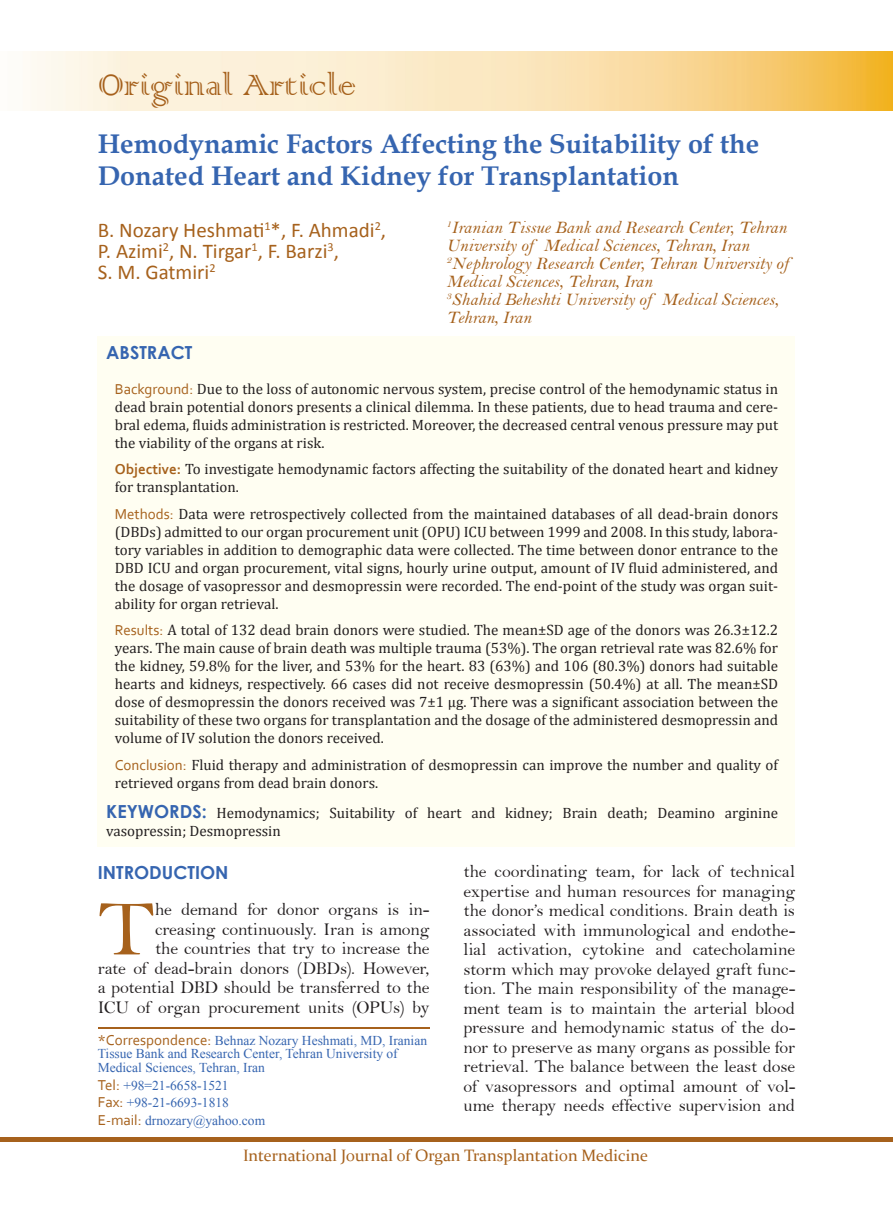
<style>
.page{position:relative;width:893px;height:1212px;background:#fff}
.page>*{position:absolute;margin:0;border:0;box-sizing:border-box;transform-origin:0 0}
.Body_first_Para{font:79.65px "Bell";color:#a6611c}
.Type_of_Article{font:39px "Colonna";color:#a6611c}
.t1{font:700 27px/32.4px "Book Antiqua";color:#3665b0}
.Authors{font:21px/21px "Calibri";color:#a6611c}
.Body_first_Para-2{font:18px/19.5px "Bell";letter-spacing:-.01em;color:#231f20;text-align:right}
.Affiliation{font:18px/18px "Bell MT Italic";color:#a6611c}
.Heading{font:700 18px "Century Gothic";color:#3665b0}
.t2{font:16.5px "Constantia";color:#a6611c}
.Abstract{font:15px/18px "Cambria";color:#231f20;text-align:justify}
.Key_word{font:15px/18px "Cambria";color:#231f20}
.Corespondence{font:13.5px/13.5px "Times New Roman";color:#3665b0}
.s1{font-family:"Corbel";color:#a6611c}
.s2{font-family:"Corbel";font-weight:700;color:#a6611c}
.s3{font-family:"Century Gothic";font-weight:700;font-size:18px;color:#3665b0}
.s4{font-family:"Corbel";font-size:15px;color:#a6611c}
</style>
<div class="page">
<div style="left:0;top:1137px;width:893px;height:5px;background:#a6611c"></div>
<img style="left:30px;top:52px;width:863px;height:59px">
<hr style="left:98px;top:1027px;width:332px;height:2px;background:#a6611c">
<div style="left:98px;top:337px;width:697px;height:510px;background:#fffef2"></div>
<p class="Type_of_Article" style="left:99px;top:59px;width:259px">Original Article</p>
<p class="t1" style="left:98px;top:127px;width:663px">Hemodynamic Factors Affecting the Suitability of the<br>Donated Heart and Kidney for Transplantation</p>
<p class="Authors" style="left:98px;top:219px;width:290px">B. Nozary Heshmati<sup>1</sup>*, F. Ahmadi<sup>2</sup>,<br>P. Azimi<sup>2</sup>, N. Tirgar<sup>1</sup>, F. Barzi<sup>3</sup>,<br>S. M. Gatmiri<sup>2</sup></p>
<p class="Affiliation" style="left:446px;top:218px;width:342px"><sup>1</sup>Iranian Tissue Bank and Research Center, Tehran<br>University of Medical Sciences, Tehran, Iran</p>
<p class="Affiliation" style="left:446px;top:254px;width:343px"><sup>2</sup>Nephrology Research Center, Tehran University of<br>Medical Sciences, Tehran, Iran</p>
<p class="Affiliation" style="left:446px;top:290px;width:333px"><sup>3</sup>Shahid Beheshti University of Medical Sciences,<br>Tehran, Iran</p>
<p class="Heading" style="left:106px;top:339px;width:88px">ABSTRACT</p>
<p class="Abstract" style="left:115px;top:380px;width:665px"><span class="s1">Background:</span> Due to the loss of autonomic nervous system, precise control of the hemodynamic status in dead brain potential donors presents a clinical dilemma. In these patients, due to head trauma and cere&shy;bral edema, fluids administration is restricted. Moreover, the decreased central venous pressure may put the viability of the organs at risk.</p>
<p class="Abstract" style="left:115px;top:460px;width:665px"><span class="s2">Objective:</span> To investigate hemodynamic factors affecting the suitability of the donated heart and kidney for transplantation.</p>
<p class="Abstract" style="left:115px;top:505px;width:665px"><span class="s1">Methods:</span> Data were retrospectively collected from the maintained databases of all dead-brain donors (DBDs) admitted to our organ procurement unit (OPU) ICU between 1999 and 2008. In this study, labora&shy;tory variables in addition to demographic data were collected. The time between donor entrance to the DBD ICU and organ procurement, vital signs, hourly urine output, amount of IV fluid administered, and the dosage of vasopressor and desmopressin were recorded. The end-point of the study was organ suit&shy;ability for organ retrieval.</p>
<p class="Abstract" style="left:115px;top:621px;width:665px"><span class="s1">Results:</span> A total of 132 dead brain donors were studied. The mean±SD age of the donors was 26.3±12.2 years. The main cause of brain death was multiple trauma (53%). The organ retrieval rate was 82.6% for the kidney, 59.8% for the liver, and 53% for the heart. 83 (63%) and 106 (80.3%) donors had suitable hearts and kidneys, respectively. 66 cases did not receive desmopressin (50.4%) at all. The mean±SD dose of desmopressin the donors received was 7±1 µg. There was a significant association between the suitability of these two organs for transplantation and the dosage of the administered desmopressin and volume of IV solution the donors received.</p>
<p class="Abstract" style="left:115px;top:756px;width:665px"><span class="s1">Conclusion:</span> Fluid therapy and administration of desmopressin can improve the number and quality of retrieved organs from dead brain donors.</p>
<p class="Key_word" style="left:106px;top:804px;width:673px"><span class="s3">KEYWORDS:</span> Hemodynamics; Suitability of heart and kidney; Brain death; Deamino arginine vasopressin; Desmopressin</p>
<p class="Heading" style="left:98px;top:859px;width:132px">INTRODUCTION</p>
<p class="Body_first_Para" style="left:98px;top:882px;width:59px">T</p>
<p class="Body_first_Para-2" style="left:463px;top:862px;width:333px;text-align:justify">the coordinating team, for lack of technical expertise and human resources for managing the donor’s medical conditions. Brain death is associated with immunological and endothe&shy;lial activation, cytokine and catecholamine storm which may provoke delayed graft func&shy;tion. The main responsibility of the manage&shy;ment team is to maintain the arterial blood pressure and hemodynamic status of the do&shy;nor to preserve as many organs as possible for retrieval. The balance between the least dose of vasopressors and optimal amount of vol&shy;ume therapy needs effective supervision and</p>
<p class="Body_first_Para-2" style="left:98px;top:900px;width:333px">he demand for donor organs is in&shy;creasing continuously. Iran is among<br>the countries that try to increase the<br>rate of dead-brain donors (DBDs). However, a potential DBD should be transferred to the ICU of organ procurement units (OPUs) by</p>
<p class="Corespondence" style="left:98px;top:1033px;width:331px"><span class="s4">*Correspondence:</span> Behnaz Nozary Heshmati, MD, Iranian<br>Tissue Bank and Research Center, Tehran University of<br>Medical Sciences, Tehran, Iran</p>
<p class="Corespondence" style="left:98px;top:1078px;width:132px"><span class="s4">Tel:</span> +98=21-6658-1521</p>
<p class="Corespondence" style="left:98px;top:1096px;width:133px"><span class="s4">Fax:</span> +98-21-6693-1818</p>
<p class="Corespondence" style="left:98px;top:1113px;width:169px"><span class="s4">E-mail:</span> drnozary@yahoo.com</p>
<p class="t2" style="left:243px;top:1144px;width:406px">International Journal of Organ Transplantation Medicine</p>
</div>
